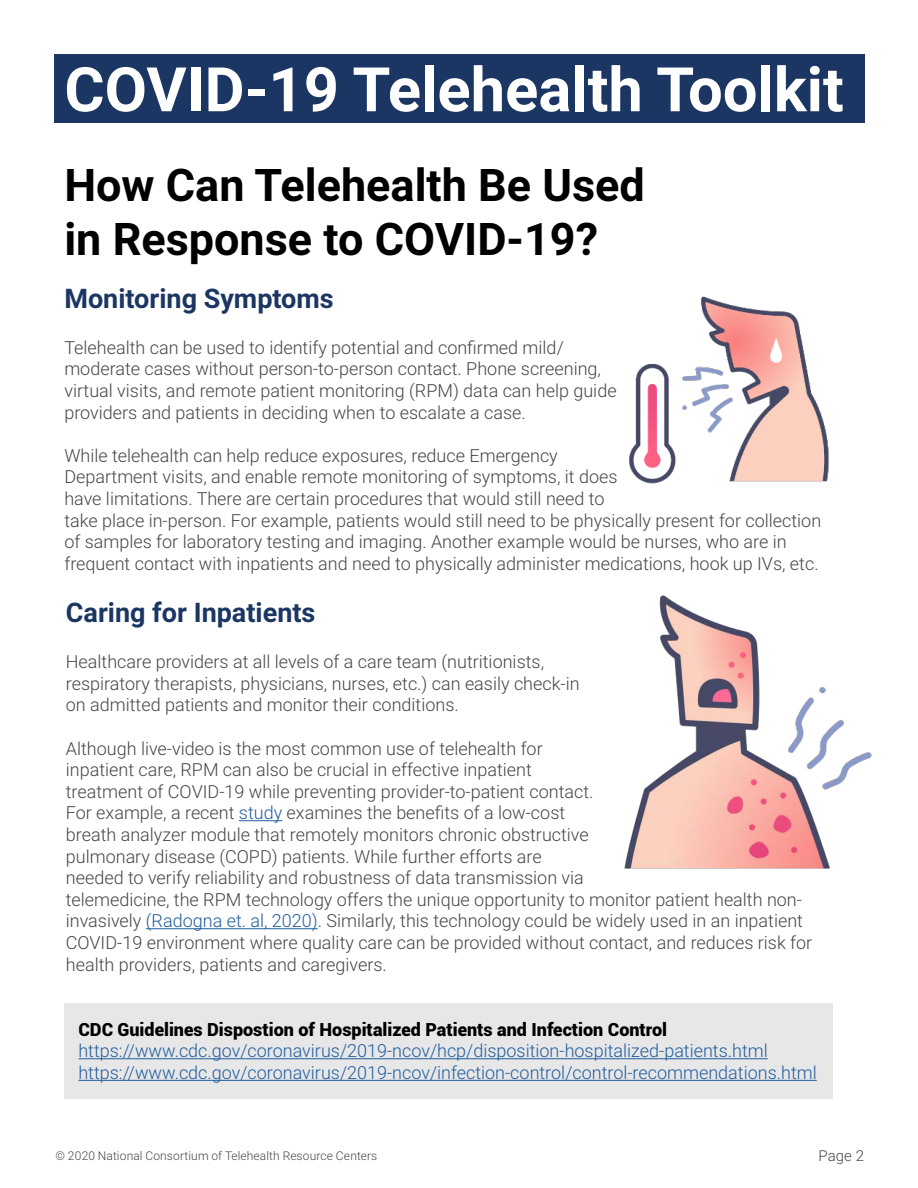
<style>
.page{position:relative;width:918px;height:1188px;background:#fff}
.page>*{position:absolute;margin:0;border:0;box-sizing:border-box;transform-origin:0 0}
.t1{font:700 61.5px "Roboto";color:#fff}
.t2{font:700 45px/54px "Roboto";color:#000}
.t3{font:700 27px "Roboto";color:#1b3663}
.t4{font:300 18px/21.6px "Roboto";color:#454546}
.t5{font:300 18px/21.6px "Roboto";color:#205d9e}
.t6{font:900 18px "Roboto";color:#000}
.t7{font:300 15px "Roboto";color:#454546}
.t8{font:300 12px "Roboto";letter-spacing:.01em;color:#454546}
.s1{color:#205d9e}
</style>
<div class="page">
<div style="left:64px;top:1003px;width:769px;height:95px;background:#e7e7e8"></div>
<hr style="left:239px;top:820px;width:43px;height:1px;background:#205d9e">
<hr style="left:146px;top:928px;width:172px;height:1px;background:#205d9e">
<hr style="left:78px;top:1058px;width:690px;height:1px;background:#205d9e">
<hr style="left:78px;top:1080px;width:739px;height:1px;background:#205d9e">
<div style="left:54px;top:54px;width:810px;height:68px;background:#1b3663"></div>
<img style="left:629px;top:296px;width:200px;height:188px">
<img style="left:624px;top:595px;width:248px;height:274px">
<h1 class="t1" style="left:64px;top:63px;width:781px">COVID-19 Telehealth Toolkit</h1>
<h2 class="t2" style="left:64px;top:161px;width:582px">How Can Telehealth Be Used in Response to COVID-19?</h2>
<h3 class="t3" style="left:64px;top:287px;width:271px">Monitoring Symptoms</h3>
<p class="t4" style="left:64px;top:336px;width:554px">Telehealth can be used to identify potential and confirmed mild/ moderate cases without person-to-person contact. Phone screening, virtual visits, and remote patient monitoring (RPM) data can help guide providers and patients in deciding when to escalate a case.</p>
<p class="t4" style="left:64px;top:446px;width:758px">While telehealth can help reduce exposures, reduce Emergency<br>Department visits, and enable remote monitoring of symptoms, it does<br>have limitations. There are certain procedures that would still need to<br>take place in-person. For example, patients would still need to be physically present for collection of samples for laboratory testing and imaging. Another example would be nurses, who are in frequent contact with inpatients and need to physically administer medications, hook up IVs, etc.</p>
<h3 class="t3" style="left:66px;top:601px;width:251px">Caring for Inpatients</h3>
<p class="t4" style="left:66px;top:652px;width:515px">Healthcare providers at all levels of a care team (nutritionists, respiratory therapists, physicians, nurses, etc.) can easily check-in on admitted patients and monitor their conditions.</p>
<p class="t4" style="left:66px;top:737px;width:748px">Although live-video is the most common use of telehealth for<br>inpatient care, RPM can also be crucial in effective inpatient<br>treatment of COVID-19 while preventing provider-to-patient contact.<br>For example, a recent <span class="s1">study</span> examines the benefits of a low-cost<br>breath analyzer module that remotely monitors chronic obstructive<br>pulmonary disease (COPD) patients. While further efforts are<br>needed to verify reliability and robustness of data transmission via<br>telemedicine, the RPM technology offers the unique opportunity to monitor patient health non&shy;invasively <span class="s1">(Radogna et. al, 2020)</span>. Similarly, this technology could be widely used in an inpatient COVID-19 environment where quality care can be provided without contact, and reduces risk for health providers, patients and caregivers.</p>
<p class="t6" style="left:78px;top:1022px;width:590px">CDC Guidelines Dispostion of Hospitalized Patients and Infection Control</p>
<p class="t5" style="left:78px;top:1040px;width:740px">https://www.cdc.gov/coronavirus/2019-ncov/hcp/disposition-hospitalized-patients.html https://www.cdc.gov/coronavirus/2019-ncov/infection-control/control-recommendations.html</p>
<p class="t8" style="left:56px;top:1150px;width:323px">© 2020 National Consortium of Telehealth Resource Centers</p>
<p class="t7" style="left:819px;top:1149px;width:47px">Page 2</p>
</div>
